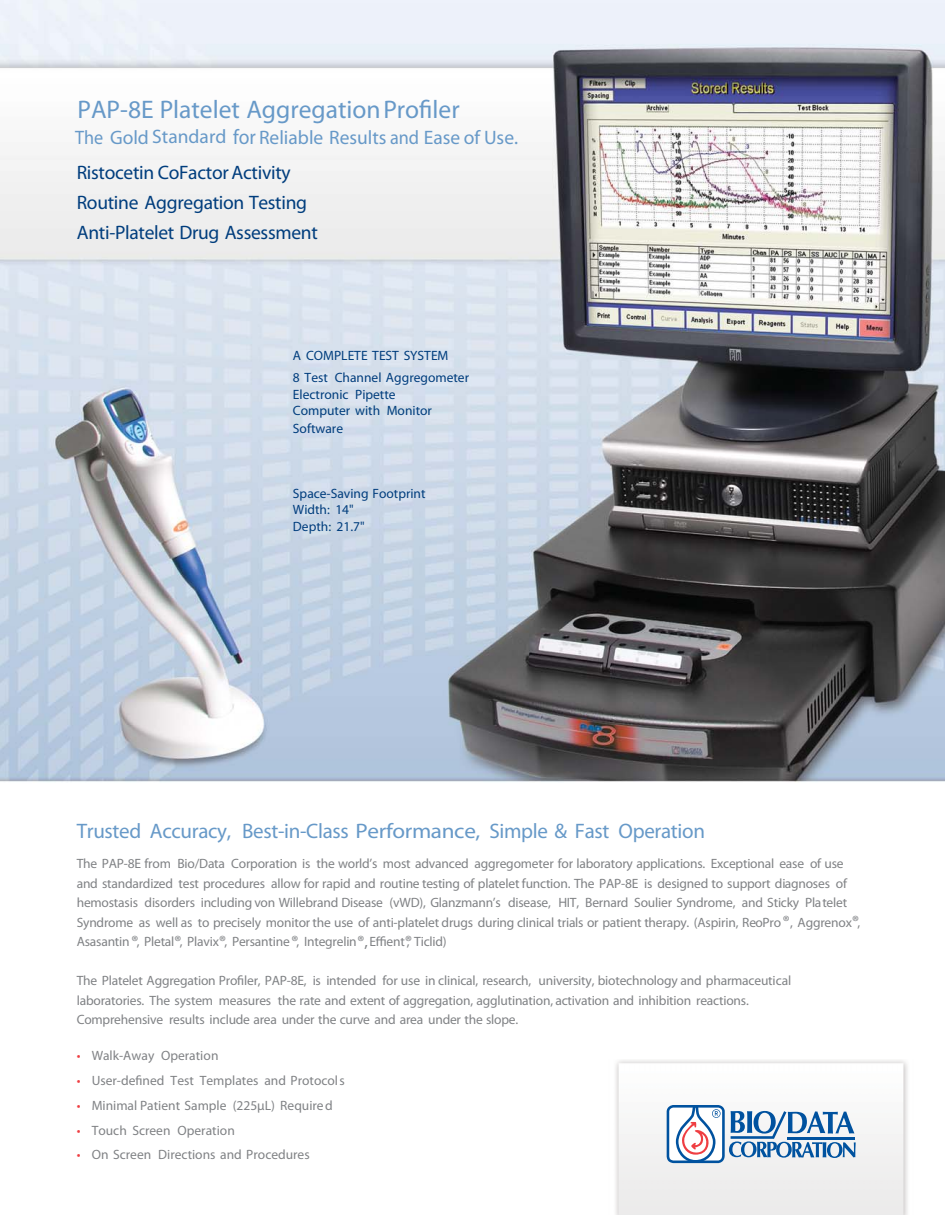
<style>
.page{position:relative;width:945px;height:1215px;background:#fff}
.page>*{position:absolute;margin:0;border:0;box-sizing:border-box;transform-origin:0 0}
.t1{font:25.5px "Helvetica Neue";color:#6799c8}
.t2{font:700 21px "Helvetica Neue";letter-spacing:-.015em;color:#6799c8}
.t3{font:italic 19.5px/35.7px "Helvetica Neue";color:#6799c8;scale:.93 1}
.t4{font:300 19.5px/30px "Helvetica Neue";letter-spacing:-.015em;color:#003d7d}
.t5{font:300 13.5px/19.5px "Helvetica Neue";letter-spacing:-.015em;color:#808285}
.t6{font:13.5px/21.9px "Helvetica Neue";color:#003d7d}
.t7{font:italic 13.5px/16.5px "Helvetica Neue";color:#003d7d}
.s1{font-weight:800}
.s2{font-family:"Adobe Garamond";font-size:21px}
.s3{font-weight:300;font-style:normal;color:#003d7d}
.s4{font-weight:500}
.s5{font-size:16.5px}
.s6{color:#ef3e42}
</style>
<div class="page">
<img style="left:0;top:0;width:945px;height:782px">
<img style="left:615px;top:1060px;width:293px;height:155px">
<svg style="left:667px;top:1105px;width:189px;height:58px"></svg>
<p class="t1" style="left:77px;top:100px;width:384px"><span class="s1">PAP-8E</span> Platelet AggregationProfiler</p>
<p class="t3" style="left:75px;top:121px;width:478px">The Gold Standard <span class="s2">for</span> Reliable Results and Ease of Use.<br><span class="s3">Ristocetin CoFactor Activity</span></p>
<p class="t4" style="left:77px;top:189px;width:243px">Routine Aggregation Testing<br>Anti-Platelet Drug Assessment</p>
<p class="t6" style="left:293px;top:346px;width:178px"><span class="s4">A COMPLETE TEST SYSTEM<br></span>8 Test Channel Aggregometer</p>
<p class="t6" style="left:293px;top:387px;width:140px;line-height:16.5px">Electronic Pipette<br>Computer with Monitor</p>
<p class="t6" style="left:293px;top:419px;width:52px">Software</p>
<p class="t7" style="left:293px;top:486px;width:134px">Space-Saving Footprint<br>Width: 14"<br>Depth: 21.7"</p>
<p class="t2" style="left:77px;top:823px;width:630px">Trusted Accuracy, Best-in-Class Performance, Simple &amp; Fast Operation</p>
<p class="t5" style="left:77px;top:855px;width:785px">The PAP-8E from Bio/Data Corporation is the world’s most advanced aggregometer for laboratory applications. Exceptional ease of use and standardized test procedures allow for rapid and routine testing of platelet function. The PAP-8E is designed to support diagnoses of hemostasis disorders including von Willebrand Disease (vWD), Glanzmann’s disease, HIT, Bernard Soulier Syndrome, and Sticky Platelet Syndrome as well as to precisely monitor the use of anti-platelet drugs during clinical trials or patient therapy. (Aspirin, ReoPro<span class="s5">®</span>, Aggrenox<span class="s5">®</span>, Asasantin<span class="s5">®</span>, Pletal<span class="s5">®</span>, Plavix<span class="s5">®</span>, Persantine<span class="s5">®</span>, Integrelin<span class="s5">®,</span> Effient<span class="s5">®</span>, Ticlid)</p>
<p class="t5" style="left:77px;top:972px;width:716px">The Platelet Aggregation Profiler, PAP-8E, is intended for use in clinical, research, university, biotechnology and pharmaceutical laboratories. The system measures the rate and extent of aggregation, agglutination, activation and inhibition reactions.<br>Comprehensive results include area under the curve and area under the slope.</p>
<p class="t5" style="left:77px;top:1047px;width:143px"><span class="s6">•</span> Walk-Away Operation</p>
<p class="t5" style="left:77px;top:1072px;width:269px"><span class="s6">•</span> User-defined Test Templates and Protocols</p>
<p class="t5" style="left:77px;top:1096px;width:257px"><span class="s6">•</span> Minimal Patient Sample (225μL) Required</p>
<p class="t5" style="left:77px;top:1121px;width:160px"><span class="s6">•</span> Touch Screen Operation</p>
<p class="t5" style="left:77px;top:1146px;width:234px"><span class="s6">•</span> On Screen Directions and Procedures</p>
</div>
